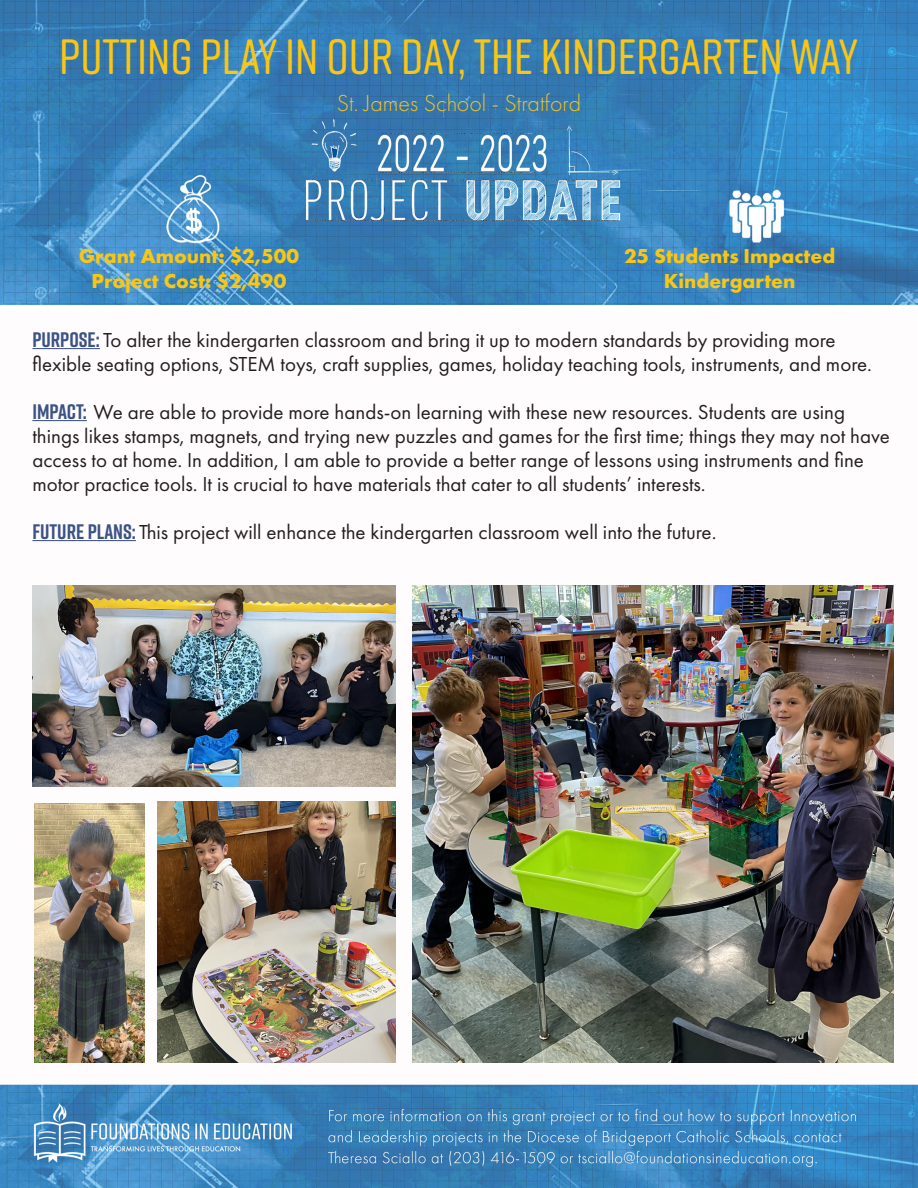
<style>
.page{position:relative;width:918px;height:1188px;background:#fff}
.page>*{position:absolute;margin:0;border:0;box-sizing:border-box;transform-origin:0 0}
.t1{font:500 49.5px "Rift Soft";color:#fac613}
.t2{font:300 24px "Futura PT";color:#fac613}
.t3{font:21px/24px "Futura PT";color:#231f20}
.t4{font:700 21px "Futura PT";color:#fac613}
.s1{font-family:"Rift";font-weight:700;color:#3c5385}
</style>
<div class="page">
<img style="left:0;top:0;width:918px;height:304px">
<img style="left:0;top:349px;width:918px;height:839px">
<hr style="left:32px;top:348px;width:68px;height:1px;background:#3c5385">
<hr style="left:32px;top:420px;width:55px;height:1px;background:#3c5385">
<hr style="left:32px;top:540px;width:104px;height:1px;background:#3c5385">
<img style="left:32px;top:585px;width:363px;height:201px">
<img style="left:413px;top:586px;width:481px;height:477px">
<img style="left:35px;top:804px;width:110px;height:259px">
<img style="left:158px;top:801px;width:237px;height:262px">
<p class="t1" style="left:59px;top:22px;width:801px">PUTTING PLAY IN OUR DAY, THE KINDERGARTEN WAY</p>
<p class="t2" style="left:337px;top:89px;width:246px">St. James School - Stratford</p>
<p class="t4" style="left:79px;top:243px;width:222px">Grant Amount: $2,500</p>
<p class="t4" style="left:92px;top:268px;width:196px">Project Cost: $2,490</p>
<p class="t4" style="left:624px;top:243px;width:213px">25 Students Impacted</p>
<p class="t4" style="left:664px;top:268px;width:133px">Kindergarten</p>
<p class="t3" style="left:32px;top:327px;width:841px"><span class="s1">PURPOSE:</span> To alter the kindergarten classroom and bring it up to modern standards by providing more flexible seating options, STEM toys, craft supplies, games, holiday teaching tools, instruments, and more.</p>
<p class="t3" style="left:32px;top:399px;width:859px"><span class="s1">IMPACT:</span> We are able to provide more hands-on learning with these new resources. Students are using things likes stamps, magnets, and trying new puzzles and games for the first time; things they may not have access to at home. In addition, I am able to provide a better range of lessons using instruments and fine motor practice tools. It is crucial to have materials that cater to all students’ interests.</p>
<p class="t3" style="left:32px;top:519px;width:686px"><span class="s1">FUTURE PLANS:</span> This project will enhance the kindergarten classroom well into the future.</p>
</div>
